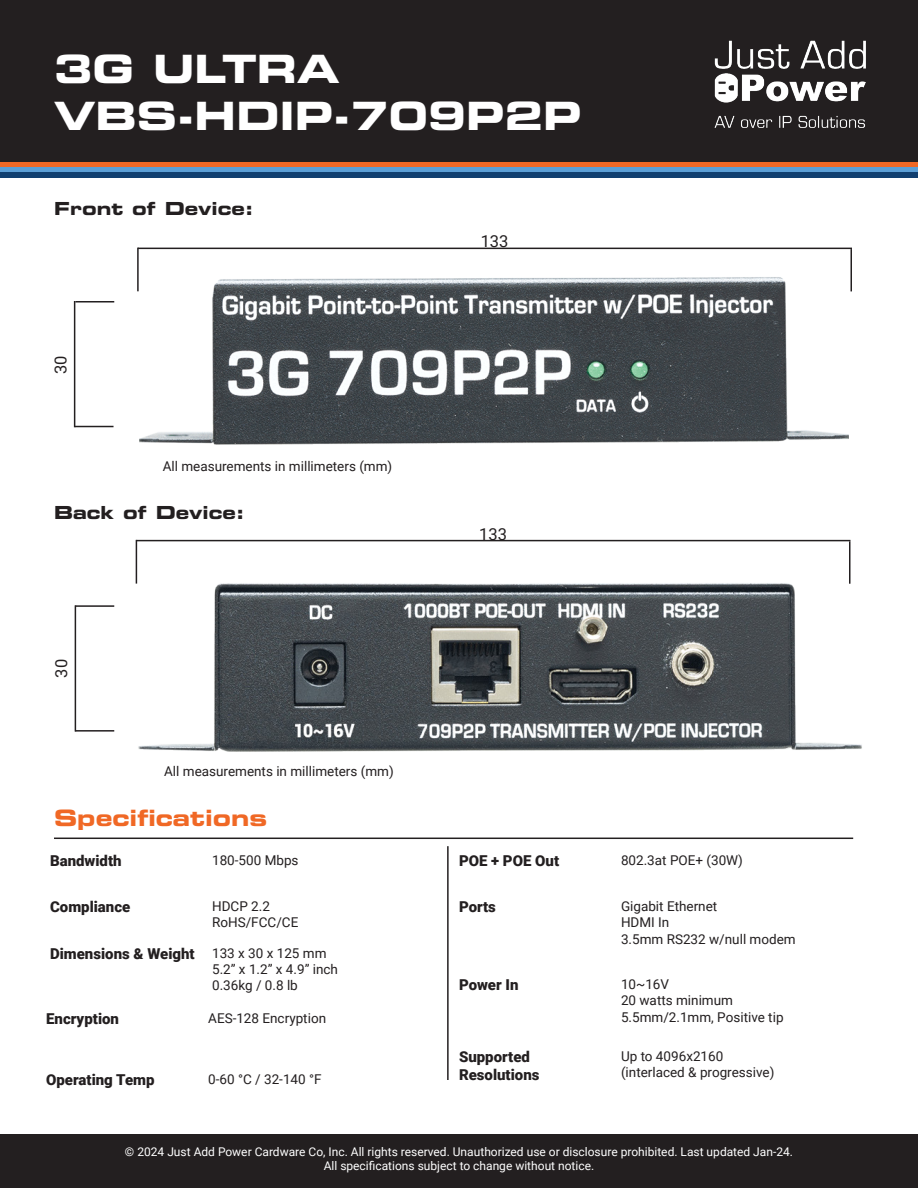
<style>
.page{position:relative;width:918px;height:1188px;background:#fff}
.page>*{position:absolute;margin:0;border:0;box-sizing:border-box;transform-origin:0 0}
.t1{font:39px "Eurostile LT Std Bold Ex 2";color:#fff}
.t2{font:22.5px "Eurostile LT Std Bold Ex 2";color:#f06825}
.t3{font:18px "Eurostile LT Std Bold Ex 2";color:#231f20}
.t4{font:16.5px "Roboto";color:#231f20}
.t5{font:900 15px "Roboto";color:#231f20}
.t6{font:13.5px "Roboto";color:#231f20}
.t7{font:12px "Roboto";color:#fff}
</style>
<div class="page">
<div style="left:0;top:162px;width:918px;height:5px;background:#f06825"></div>
<div style="left:0;top:167px;width:918px;height:5px;background:#5c9fd6"></div>
<div style="left:0;top:172px;width:918px;height:6px;background:#113f70"></div>
<div style="left:0;top:1134px;width:918px;height:54px;background:#231f20"></div>
<hr style="left:54px;top:838px;width:799px;height:1px;background:#231f20">
<hr style="left:447px;top:846px;width:2px;height:234px;background:#231f20">
<hr style="left:75px;top:605px;width:39px;height:2px;background:#231f20">
<hr style="left:75px;top:730px;width:39px;height:2px;background:#231f20">
<hr style="left:75px;top:426px;width:39px;height:1px;background:#231f20">
<hr style="left:75px;top:301px;width:39px;height:2px;background:#231f20">
<hr style="left:74px;top:301px;width:1px;height:126px;background:#231f20">
<hr style="left:75px;top:605px;width:1px;height:127px;background:#231f20">
<hr style="left:137px;top:248px;width:2px;height:43px;background:#231f20">
<hr style="left:850px;top:249px;width:2px;height:42px;background:#231f20">
<hr style="left:138px;top:248px;width:714px;height:1px;background:#231f20">
<img style="left:137px;top:582px;width:725px;height:170px">
<img style="left:139px;top:277px;width:710px;height:168px">
<hr style="left:136px;top:540px;width:1px;height:44px;background:#231f20">
<hr style="left:849px;top:541px;width:1px;height:43px;background:#231f20">
<hr style="left:136px;top:540px;width:714px;height:1px;background:#231f20">
<div style="left:0;top:0;width:918px;height:162px;background:#231f20"></div>
<img style="left:714px;top:40px;width:152px;height:88px">
<p class="t1" style="left:54px;top:42px;width:287px">3G ULTRA</p>
<p class="t1" style="left:54px;top:89px;width:529px">VBS-HDIP-709P2P</p>
<p class="t3" style="left:54px;top:196px;width:201px">Front of Device:</p>
<p class="t4" style="left:49px;top:374px;width:20px;rotate:-90deg">30</p>
<p class="t6" style="left:163px;top:457px;width:231px">All measurements in millimeters (mm)</p>
<p class="t3" style="left:54px;top:500px;width:192px">Back of Device:</p>
<p class="t4" style="left:50px;top:678px;width:20px;rotate:-90deg">30</p>
<p class="t6" style="left:164px;top:762px;width:231px">All measurements in millimeters (mm)</p>
<p class="t2" style="left:54px;top:802px;width:215px">Specifications</p>
<p class="t5" style="left:50px;top:850px;width:73px">Bandwidth</p>
<p class="t5" style="left:50px;top:897px;width:82px">Compliance</p>
<p class="t6" style="left:212px;top:851px;width:88px">180-500 Mbps</p>
<p class="t6" style="left:212px;top:897px;width:59px">HDCP 2.2</p>
<p class="t6" style="left:212px;top:913px;width:88px">RoHS/FCC/CE</p>
<p class="t5" style="left:50px;top:943px;width:146px">Dimensions &amp; Weight</p>
<p class="t6" style="left:212px;top:943px;width:116px">133 x 30 x 125 mm</p>
<p class="t6" style="left:212px;top:960px;width:127px">5.2” x 1.2” x 4.9” inch</p>
<p class="t6" style="left:212px;top:976px;width:87px">0.36kg / 0.8 lb</p>
<p class="t5" style="left:46px;top:1008px;width:74px">Encryption</p>
<p class="t6" style="left:208px;top:1009px;width:119px">AES-128 Encryption</p>
<p class="t5" style="left:46px;top:1070px;width:110px">Operating Temp</p>
<p class="t6" style="left:208px;top:1070px;width:115px">0-60 °C / 32-140 °F</p>
<p class="t4" style="left:481px;top:229px;width:29px">133</p>
<p class="t4" style="left:479px;top:522px;width:29px">133</p>
<p class="t5" style="left:459px;top:850px;width:102px">POE + POE Out</p>
<p class="t6" style="left:621px;top:851px;width:123px">802.3at POE+ (30W)</p>
<p class="t5" style="left:459px;top:897px;width:38px">Ports</p>
<p class="t6" style="left:621px;top:897px;width:98px">Gigabit Ethernet</p>
<p class="t6" style="left:621px;top:913px;width:50px">HDMI In</p>
<p class="t6" style="left:621px;top:929px;width:176px">3.5mm RS232 w/null modem</p>
<p class="t5" style="left:459px;top:974px;width:61px">Power In</p>
<p class="t6" style="left:621px;top:975px;width:50px">10~16V</p>
<p class="t6" style="left:621px;top:991px;width:114px">20 watts minimum</p>
<p class="t6" style="left:621px;top:1007px;width:164px">5.5mm/2.1mm, Positive tip</p>
<p class="t5" style="left:459px;top:1046px;width:72px">Supported</p>
<p class="t5" style="left:459px;top:1064px;width:82px">Resolutions</p>
<p class="t6" style="left:621px;top:1047px;width:104px">Up to 4096x2160</p>
<p class="t6" style="left:621px;top:1063px;width:155px">(interlaced &amp; progressive)</p>
<p class="t7" style="left:125px;top:1143px;width:670px">© 2024 Just Add Power Cardware Co, Inc. All rights reserved. Unauthorized use or disclosure prohibited. Last updated Jan-24.</p>
<p class="t7" style="left:324px;top:1157px;width:272px">All specifications subject to change without notice.</p>
</div>
